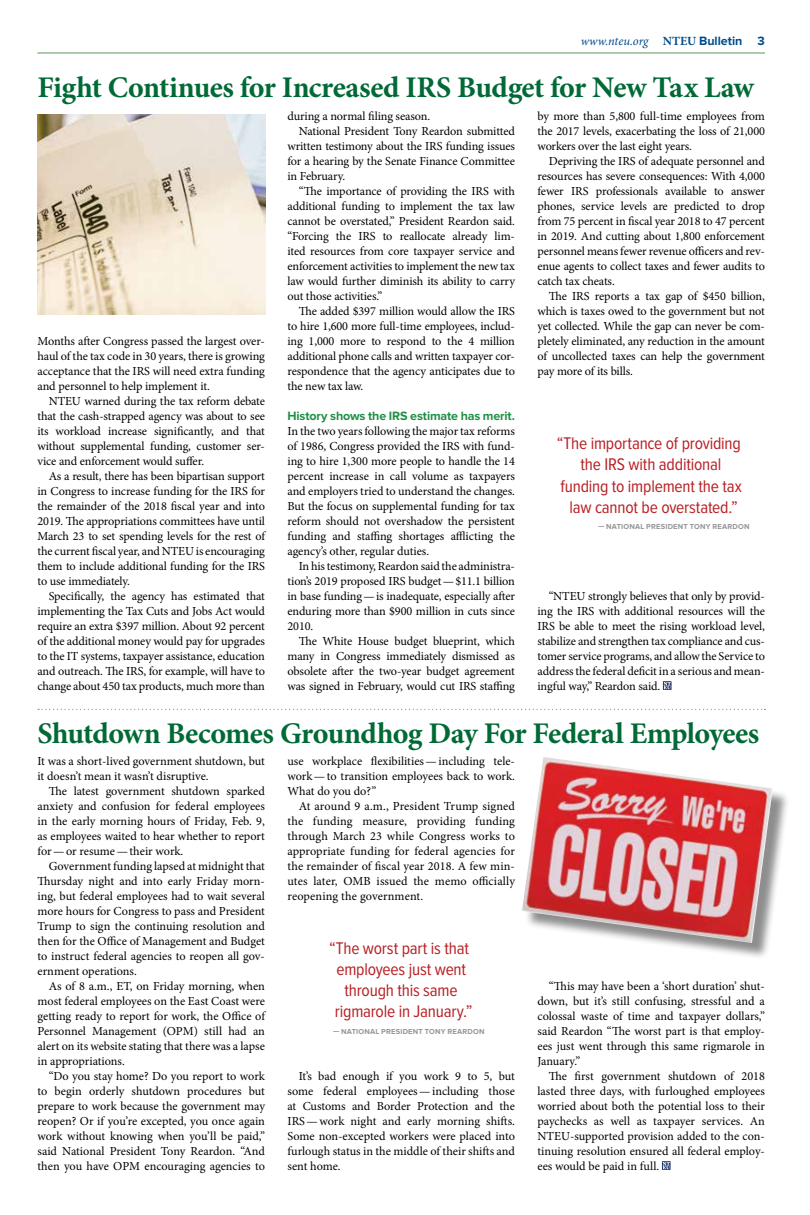
<style>
.page{position:relative;width:810px;height:1215px;background:#fff}
.page>*{position:absolute;margin:0;border:0;box-sizing:border-box;transform-origin:0 0}
.t1{font:700 30px "Minion Pro";letter-spacing:-.02em;color:#006a36}
.t2{font:17.5px/21.2px "Proxima Nova Cond";letter-spacing:-.01em;color:#b82025;text-align:center}
.t3{font:700 12.5px "Proxima Nova";letter-spacing:-.01em;color:#1f8f44}
.t4{font:italic 12.5px "Minion Pro";letter-spacing:-.005em;color:#004b8d}
.t5{font:12.25px/15px "Minion Pro";letter-spacing:-.01em;color:#000;text-align:justify}
.t6{font:700 7.5px "Proxima Nova";letter-spacing:.025em;color:#939598}
.s1{font-weight:700;font-style:normal}
.s2{font-family:"Proxima Nova";font-weight:700;font-style:normal}
</style>
<div class="page">
<hr style="left:38px;top:53px;width:727px;height:1px;background:#5a965b">
<svg style="left:38px;top:709px;width:727px;height:1px"></svg>
<svg style="left:662px;top:1161px;width:9px;height:9px"></svg>
<svg style="left:663px;top:1162px;width:7px;height:7px"></svg>
<svg style="left:663px;top:681px;width:9px;height:9px"></svg>
<svg style="left:664px;top:682px;width:7px;height:7px"></svg>
<div style="left:525px;top:760px;width:265px;height:200px;background:#000;opacity:.45"></div>
<img style="left:522px;top:757px;width:250px;height:186px">
<img style="left:38px;top:114px;width:227px;height:201px">
<p class="t4" style="left:581px;top:32px;width:186px">www.nteu.org <span class="s1">NTEU</span> <span class="s2">Bulletin 3</span></p>
<h1 class="t1" style="left:38px;top:67px;width:718px">Fight Continues for Increased IRS Budget for New Tax Law</h1>
<p class="t5" style="left:38px;top:334px;width:229px">Months after Congress passed the largest over&shy;haul of the tax code in 30 years, there is growing acceptance that the IRS will need extra funding and personnel to help implement it.</p>
<p class="t5" style="left:38px;top:394px;width:229px;text-indent:11px">NTEU warned during the tax reform debate that the cash-strapped agency was about to see its workload increase significantly, and that without supplemental funding, customer ser&shy;vice and enforcement would suffer.</p>
<p class="t5" style="left:38px;top:469px;width:229px;text-indent:11px">As a result, there has been bipartisan support in Congress to increase funding for the IRS for the remainder of the 2018 fiscal year and into 2019. The appropriations committees have until March 23 to set spending levels for the rest of the current fiscal year, and NTEU is encouraging them to include additional funding for the IRS to use immediately.</p>
<p class="t5" style="left:38px;top:589px;width:229px;text-indent:11px">Specifically, the agency has estimated that implementing the Tax Cuts and Jobs Act would require an extra $397 million. About 92 percent of the additional money would pay for upgrades to the IT systems, taxpayer assistance, education and outreach. The IRS, for example, will have to change about 450 tax products, much more than</p>
<p class="t5" style="left:287px;top:109px;width:144px">during a normal filing season.</p>
<p class="t5" style="left:299px;top:124px;width:218px">National President Tony Reardon submitted</p>
<p class="t5" style="left:287px;top:139px;width:229px">written testimony about the IRS funding issues</p>
<p class="t5" style="left:287px;top:154px;width:229px">for a hearing by the Senate Finance Committee</p>
<p class="t5" style="left:287px;top:169px;width:59px">in February.</p>
<p class="t5" style="left:299px;top:184px;width:218px">“The importance of providing the IRS with</p>
<p class="t5" style="left:287px;top:199px;width:229px">additional funding to implement the tax law</p>
<p class="t5" style="left:287px;top:214px;width:229px">cannot be overstated,” President Reardon said.</p>
<p class="t5" style="left:287px;top:229px;width:229px">“Forcing the IRS to reallocate already lim-</p>
<p class="t5" style="left:288px;top:244px;width:229px">ited resources from core taxpayer service and</p>
<p class="t5" style="left:288px;top:259px;width:229px">enforcement activities to implement the new tax</p>
<p class="t5" style="left:288px;top:274px;width:229px">law would further diminish its ability to carry</p>
<p class="t5" style="left:288px;top:289px;width:96px">out those activities.”</p>
<p class="t5" style="left:299px;top:304px;width:218px">The added $397 million would allow the IRS</p>
<p class="t5" style="left:288px;top:319px;width:229px">to hire 1,600 more full-time employees, includ-</p>
<p class="t5" style="left:288px;top:334px;width:229px">ing 1,000 more to respond to the 4 million</p>
<p class="t5" style="left:288px;top:349px;width:229px">additional phone calls and written taxpayer cor-</p>
<p class="t5" style="left:288px;top:364px;width:229px">respondence that the agency anticipates due to</p>
<p class="t5" style="left:288px;top:379px;width:77px">the new tax law.</p>
<p class="t3" style="left:288px;top:409px;width:229px">History shows the IRS estimate has merit.</p>
<p class="t5" style="left:288px;top:424px;width:229px">In the two years following the major tax reforms of 1986, Congress provided the IRS with fund&shy;ing to hire 1,300 more people to handle the 14 percent increase in call volume as taxpayers and employers tried to understand the changes.<br>But the focus on supplemental funding for tax reform should not overshadow the persistent funding and staffing shortages afflicting the agency’s other, regular duties.</p>
<p class="t5" style="left:287px;top:559px;width:229px;text-indent:11px">In his testimony, Reardon said the administra&shy;tion’s 2019 proposed IRS budget—$11.1 billion in base funding—is inadequate, especially after enduring more than $900 million in cuts since 2010.</p>
<p class="t5" style="left:287px;top:634px;width:229px;text-indent:11px">The White House budget blueprint, which many in Congress immediately dismissed as obsolete after the two-year budget agreement was signed in February, would cut IRS staffing</p>
<p class="t5" style="left:537px;top:109px;width:229px">by more than 5,800 full-time employees from the 2017 levels, exacerbating the loss of 21,000 workers over the last eight years.</p>
<p class="t5" style="left:537px;top:154px;width:229px;text-indent:11px">Depriving the IRS of adequate personnel and resources has severe consequences: With 4,000 fewer IRS professionals available to answer phones, service levels are predicted to drop from 75 percent in fiscal year 2018 to 47 percent in 2019. And cutting about 1,800 enforcement personnel means fewer revenue officers and rev&shy;enue agents to collect taxes and fewer audits to catch tax cheats.</p>
<p class="t5" style="left:538px;top:289px;width:229px;text-indent:11px">The IRS reports a tax gap of $450 billion, which is taxes owed to the government but not yet collected. While the gap can never be com&shy;pletely eliminated, any reduction in the amount of uncollected taxes can help the government pay more of its bills.</p>
<h2 class="t2" style="left:557px;top:433px;width:186px">“The importance of providing the IRS with additional funding to implement the tax law cannot be overstated.”</h2>
<p class="t6" style="left:598px;top:522px;width:153px">— NATIONAL PRESIDENT TONY REARDON</p>
<p class="t5" style="left:538px;top:589px;width:229px;text-indent:11px">“NTEU strongly believes that only by provid&shy;ing the IRS with additional resources will the IRS be able to meet the rising workload level, stabilize and strengthen tax compliance and cus&shy;tomer service programs, and allow the Service to address the federal deficit in a serious and mean&shy;ingful way,” Reardon said.</p>
<h1 class="t1" style="left:38px;top:712px;width:723px">Shutdown Becomes Groundhog Day For Federal Employees</h1>
<p class="t5" style="left:38px;top:754px;width:229px">It was a short-lived government shutdown, but it doesn’t mean it wasn’t disruptive.</p>
<p class="t5" style="left:38px;top:784px;width:229px;text-indent:11px">The latest government shutdown sparked anxiety and confusion for federal employees in the early morning hours of Friday, Feb. 9, as employees waited to hear whether to report for—or resume—their work.</p>
<p class="t5" style="left:38px;top:859px;width:229px;text-indent:11px">Government funding lapsed at midnight that Thursday night and into early Friday morn&shy;ing, but federal employees had to wait several more hours for Congress to pass and President Trump to sign the continuing resolution and then for the Office of Management and Budget to instruct federal agencies to reopen all gov&shy;ernment operations.</p>
<p class="t5" style="left:38px;top:979px;width:229px;text-indent:11px">As of 8 a.m., ET, on Friday morning, when most federal employees on the East Coast were getting ready to report for work, the Office of Personnel Management (OPM) still had an alert on its website stating that there was a lapse in appropriations.</p>
<p class="t5" style="left:38px;top:1069px;width:229px;text-indent:11px">“Do you stay home? Do you report to work to begin orderly shutdown procedures but prepare to work because the government may reopen? Or if you’re excepted, you once again work without knowing when you’ll be paid,” said National President Tony Reardon. “And then you have OPM encouraging agencies to</p>
<p class="t5" style="left:287px;top:754px;width:229px">use workplace flexibilities—including tele&shy;work—to transition employees back to work.<br>What do you do?”</p>
<p class="t5" style="left:288px;top:799px;width:229px;text-indent:11px">At around 9 a.m., President Trump signed the funding measure, providing funding through March 23 while Congress works to appropriate funding for federal agencies for the remainder of fiscal year 2018. A few min&shy;utes later, OMB issued the memo officially reopening the government.</p>
<h2 class="t2" style="left:329px;top:937px;width:145px">“The worst part is that employees just went through this same rigmarole in January.”</h2>
<p class="t6" style="left:333px;top:1027px;width:153px">— NATIONAL PRESIDENT TONY REARDON</p>
<p class="t5" style="left:538px;top:979px;width:229px;text-indent:11px">“This may have been a ‘short duration’ shut&shy;down, but it’s still confusing, stressful and a colossal waste of time and taxpayer dollars,” said Reardon “The worst part is that employ&shy;ees just went through this same rigmarole in January.”</p>
<p class="t5" style="left:538px;top:1069px;width:229px;text-indent:11px">The first government shutdown of 2018 lasted three days, with furloughed employees worried about both the potential loss to their paychecks as well as taxpayer services. An NTEU-supported provision added to the con&shy;tinuing resolution ensured all federal employ&shy;ees would be paid in full.</p>
<p class="t5" style="left:288px;top:1069px;width:229px;text-indent:11px">It’s bad enough if you work 9 to 5, but some federal employees—including those at Customs and Border Protection and the IRS—work night and early morning shifts.<br>Some non‑excepted workers were placed into furlough status in the middle of their shifts and sent home.</p>
</div>
